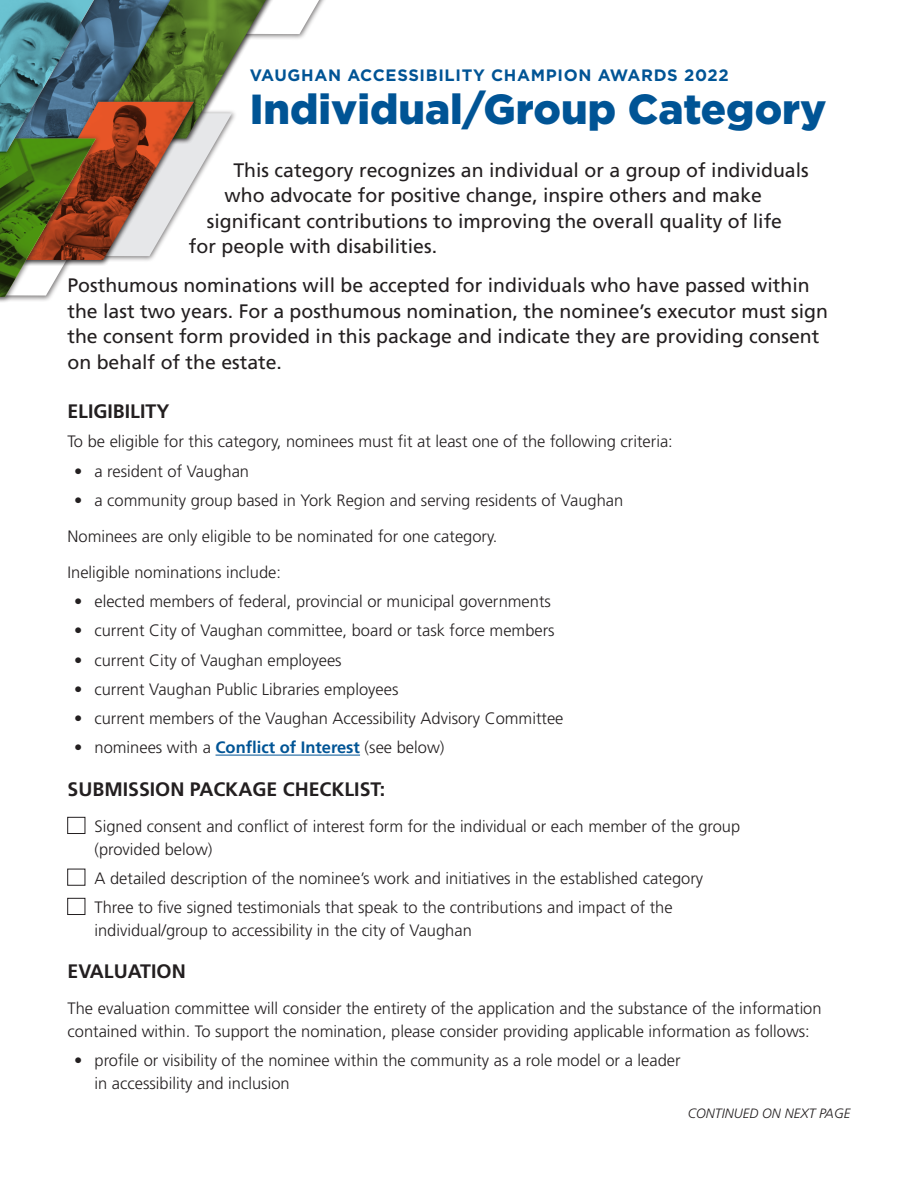
<style>
.page{position:relative;width:918px;height:1188px;background:#fff}
.page>*{position:absolute;margin:0;border:0;box-sizing:border-box;transform-origin:0 0}
.t1{font:900 42px "Gotham";color:#005495}
.t2{font:19.5px/25.5px "Frutiger LT Std";color:#231f20}
.t3{font:700 19.5px "Frutiger LT Std";color:#231f20}
.t4{font:300 16.5px/22.5px "Frutiger LT Std";color:#231f20}
.t5{font:700 16.5px "Gotham";letter-spacing:.04em;color:#005495}
.t6{font:italic 300 13.5px "Frutiger LT Std";color:#231f20}
.s1{font-weight:700;color:#005495}
</style>
<div class="page">
<hr style="left:216px;top:755px;width:144px;height:1px;background:#005495">
<div style="left:0;top:135px;width:101px;height:168px;background:#231f20;opacity:.6"></div>
<svg style="left:0;top:0;width:319px;height:297px"></svg>
<div style="left:68px;top:817px;width:17px;height:17px;border:1px solid #231f20"></div>
<div style="left:68px;top:898px;width:17px;height:17px;border:1px solid #231f20"></div>
<h1 class="t5" style="left:250px;top:64px;width:481px">VAUGHAN ACCESSIBILITY CHAMPION AWARDS 2022</h1>
<p class="t1" style="left:250px;top:80px;width:578px">Individual/Group Category</p>
<p class="t2" style="left:233px;top:157px;width:577px">This category recognizes an individual or a group of individuals</p>
<p class="t2" style="left:225px;top:183px;width:539px">who advocate for positive change, inspire others and make</p>
<p class="t2" style="left:207px;top:208px;width:577px">signifcant contributions to improving the overall quality of life</p>
<p class="t2" style="left:189px;top:234px;width:250px">for people with disabilities.</p>
<p class="t2" style="left:67px;top:273px;width:744px">Posthumous nominations will be accepted for individuals who have passed within</p>
<p class="t2" style="left:67px;top:298px;width:762px">the last two years. For a posthumous nomination, the nominee’s executor must sign the consent form provided in this package and indicate they are providing consent on behalf of the estate.</p>
<h2 class="t3" style="left:67px;top:400px;width:103px">ELIGIBILITY</h2>
<p class="t4" style="left:68px;top:431px;width:607px">To be eligible for this category, nominees must ft at least one of the following criteria:</p>
<p class="t4" style="left:74px;top:460px;width:176px">• a resident of Vaughan</p>
<p class="t4" style="left:74px;top:489px;width:551px">• a community group based in York Region and serving residents of Vaughan</p>
<p class="t4" style="left:68px;top:525px;width:432px">Nominees are only eligible to be nominated for one category.</p>
<p class="t4" style="left:68px;top:561px;width:215px">Ineligible nominations include:</p>
<p class="t4" style="left:74px;top:591px;width:478px">• elected members of federal, provincial or municipal governments</p>
<p class="t4" style="left:74px;top:620px;width:482px">• current City of Vaughan committee, board or task force members</p>
<p class="t4" style="left:74px;top:649px;width:269px">• current City of Vaughan employees</p>
<p class="t4" style="left:74px;top:678px;width:326px">• current Vaughan Public Libraries employees</p>
<p class="t4" style="left:74px;top:708px;width:491px">• current members of the Vaughan Accessibility Advisory Committee</p>
<p class="t4" style="left:74px;top:737px;width:372px">• nominees with a <span class="s1">Confict of Interest</span> (see below)</p>
<h3 class="t3" style="left:68px;top:778px;width:319px">SUBMISSION PACKAGE CHECKLIST:</h3>
<p class="t4" style="left:94px;top:815px;width:647px">Signed consent and confict of interest form for the individual or each member of the group (provided below)</p>
<p class="t4" style="left:94px;top:867px;width:610px">A detailed description of the nominee’s work and initiatives in the established category</p>
<p class="t4" style="left:94px;top:896px;width:580px">Three to fve signed testimonials that speak to the contributions and impact of the individual/group to accessibility in the city of Vaughan</p>
<h3 class="t3" style="left:68px;top:960px;width:120px">EVALUATION</h3>
<p class="t4" style="left:68px;top:998px;width:756px">The evaluation committee will consider the entirety of the application and the substance of the information contained within. To support the nomination, please consider providing applicable information as follows:</p>
<p class="t4" style="left:94px;top:1050px;width:588px;text-indent:-20px">• profle or visibility of the nominee within the community as a role model or a leader in accessibility and inclusion</p>
<p class="t6" style="left:688px;top:1106px;width:164px">CONTINUED ON NEXT PAGE</p>
</div>
